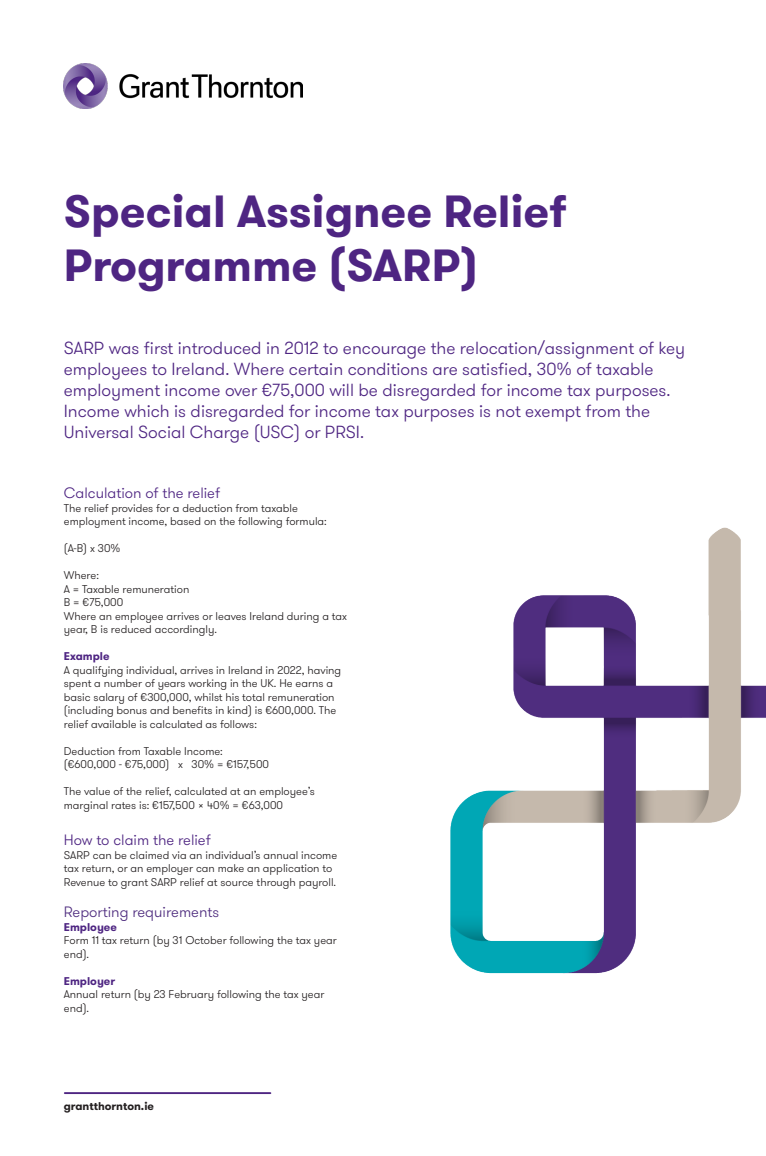
<style>
.page{position:relative;width:766px;height:1156px;background:#fff}
.page>*{position:absolute;margin:0;border:0;box-sizing:border-box;transform-origin:0 0}
._01_Headline_one_36p{font:700 45px/54px "GT Walsheim Pro";color:#4e2582}
.t1{font:300 17.5px/21px "GT Walsheim Pro";color:#4e2582}
.t2{font:300 15px "GT Walsheim Pro";color:#4e2582}
.t3{font:300 15px "GT Walsheim Pro";color:#4f2d7f}
.t4{font:300 11.25px/13.5px "GT Walsheim Pro";color:#231f20}
.t5{font:700 11.25px "GT Walsheim Pro";color:#4e2582}
.t6{font:700 11.25px "GT Walsheim Pro";color:#231f20}
</style>
<div class="page">
<hr style="left:65px;top:1091px;width:205px;height:2px;background:#4e2582">
<img style="left:64px;top:64px;width:238px;height:44px">
<img style="left:450px;top:527px;width:315px;height:447px">
<p class="_01_Headline_one_36p" style="left:64px;top:185px;width:504px">Special Assignee Relief<br>Programme (SARP)</p>
<p class="t1" style="left:64px;top:337px;width:622px">SARP was first introduced in 2012 to encourage the relocation/assignment of key employees to Ireland. Where certain conditions are satisfied, 30% of taxable</p>
<p class="t1" style="left:64px;top:379px;width:608px">employment income over €75,000 will be disregarded for income tax purposes.<br>Income which is disregarded for income tax purposes is not exempt from the</p>
<p class="t1" style="left:64px;top:421px;width:302px">Universal Social Charge (USC) or PRSI.</p>
<p class="t2" style="left:64px;top:483px;width:158px">Calculation of the relief</p>
<p class="t4" style="left:64px;top:501px;width:236px">The relief provides for a deduction from taxable</p>
<p class="t4" style="left:64px;top:514px;width:264px">employment income, based on the following formula:</p>
<p class="t4" style="left:64px;top:541px;width:58px">(A-B) x 30%</p>
<p class="t4" style="left:64px;top:568px;width:37px">Where:</p>
<p class="t4" style="left:64px;top:582px;width:127px">A = Taxable remuneration</p>
<p class="t4" style="left:64px;top:595px;width:61px">B = €75,000</p>
<p class="t4" style="left:64px;top:609px;width:285px">Where an employee arrives or leaves Ireland during a tax year, B is reduced accordingly.</p>
<p class="t5" style="left:64px;top:649px;width:47px">Example</p>
<p class="t4" style="left:64px;top:663px;width:279px">A qualifying individual, arrives in Ireland in 2022, having spent a number of years working in the UK. He earns a basic salary of €300,000, whilst his total remuneration (including bonus and benefits in kind) is €600,000. The relief available is calculated as follows:</p>
<p class="t4" style="left:64px;top:744px;width:160px">Deduction from Taxable Income:</p>
<p class="t4" style="left:64px;top:757px;width:207px">(€600,000 - €75,000) x 30% = €157,500</p>
<p class="t4" style="left:64px;top:784px;width:252px">The value of the relief, calculated at an employee’s</p>
<p class="t4" style="left:64px;top:798px;width:221px">marginal rates is: €157,500 x 40% = €63,000</p>
<p class="t2" style="left:64px;top:830px;width:148px">How to claim the relief</p>
<p class="t4" style="left:64px;top:847px;width:275px">SARP can be claimed via an individual’s annual income tax return, or an employer can make an application to<br>Revenue to grant SARP relief at source through payroll.</p>
<p class="t3" style="left:64px;top:902px;width:157px">Reporting requirements</p>
<p class="t5" style="left:64px;top:919px;width:55px">Employee</p>
<p class="t4" style="left:64px;top:933px;width:274px">Form 11 tax return (by 31 October following the tax year end).</p>
<p class="t5" style="left:64px;top:973px;width:53px">Employer</p>
<p class="t4" style="left:64px;top:987px;width:262px">Annual return (by 23 February following the tax year end).</p>
<p class="t6" style="left:64px;top:1098px;width:92px">grantthornton.ie</p>
</div>
